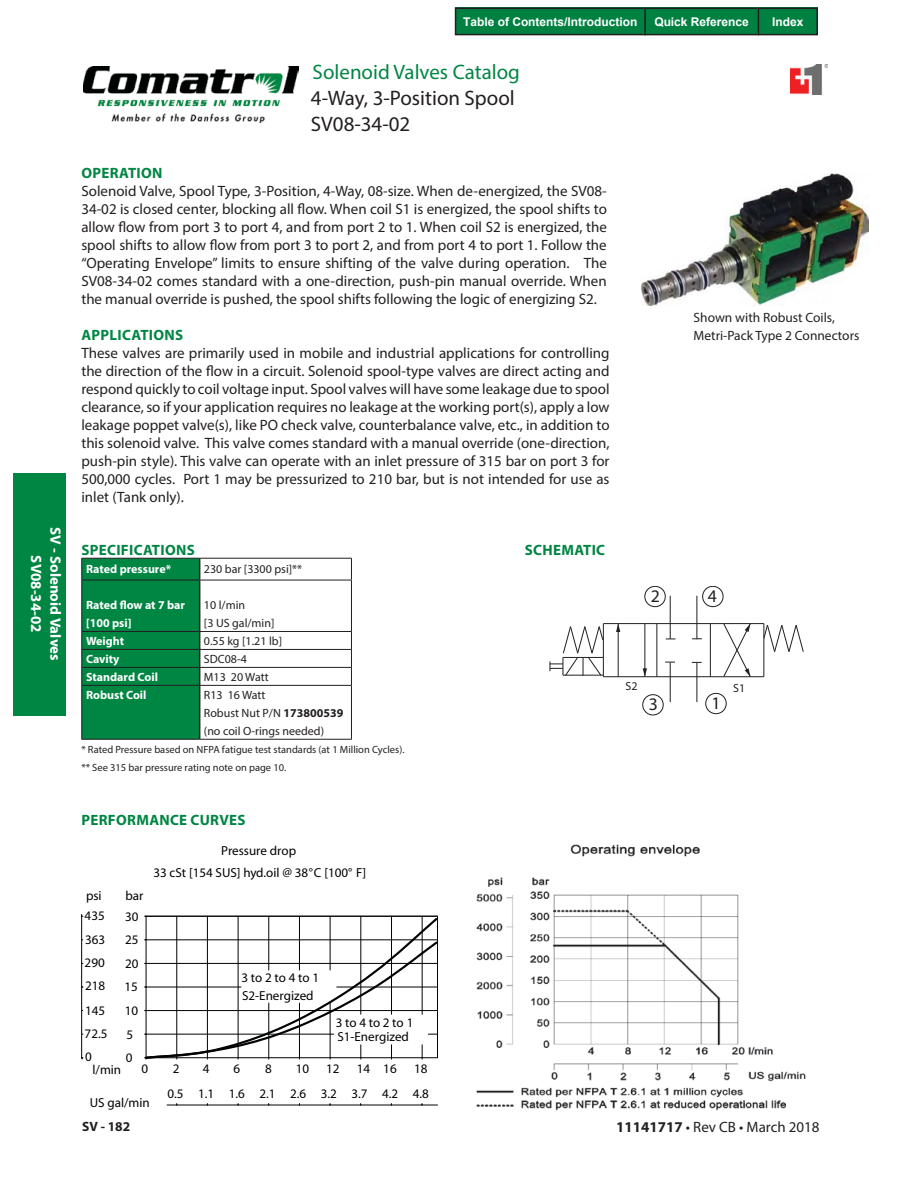
<style>
.page{position:relative;width:918px;height:1188px;background:#fff}
.page>*{position:absolute;margin:0;border:0;box-sizing:border-box;transform-origin:0 0}
.t1{font:21px "Myriad Pro";color:#231f20}
.t2{font:21px "Myriad Pro";color:#008643}
.t3{font:17.7px "Myriad Ringers";color:#231f20}
.t4{font:15px/18px "Myriad Pro";color:#231f20;text-align:justify}
.t5{font:700 15px "Myriad Pro";letter-spacing:.02em;color:#008643}
.t6{font:700 15px "Myriad Pro";color:#fff}
.t7{font:13.5px/18px "Myriad Pro";color:#231f20}
.t8{font:700 13.5px "Myriad Pro";color:#231f20}
.t9{font:13.05px/23px "Myriad";color:#010202}
.t10{font:12px/18px "Myriad Pro";color:#231f20}
.t11{font:700 12px/18px "Myriad Pro";color:#fff}
.t12{font:700 12px "Arial";color:#fff}
.t13{font:11.85px "Myriad";color:#231f20}
.t14{font:10.5px/18px "Myriad Pro";color:#231f20}
.s1{font-weight:700}
</style>
<div class="page">
<div style="left:13px;top:473px;width:53px;height:242px;background:#008643"></div>
<img style="left:83px;top:67px;width:215px;height:55px">
<img style="left:790px;top:65px;width:38px;height:30px">
<hr style="left:167px;top:1105px;width:271px;height:1px;background:#010202">
<hr style="left:81px;top:914px;width:1px;height:144px;background:#010202">
<svg style="left:144px;top:916px;width:294px;height:144px"></svg>
<svg style="left:723px;top:624px;width:28px;height:52px"></svg>
<hr style="left:710px;top:624px;width:1px;height:53px;background:#231f20">
<hr style="left:618px;top:624px;width:1px;height:53px;background:#231f20">
<svg style="left:616px;top:624px;width:4px;height:8px"></svg>
<hr style="left:645px;top:624px;width:1px;height:53px;background:#231f20">
<svg style="left:643px;top:668px;width:4px;height:8px"></svg>
<hr style="left:764px;top:624px;width:1px;height:53px;background:#231f20">
<hr style="left:657px;top:624px;width:1px;height:53px;background:#231f20">
<hr style="left:603px;top:624px;width:1px;height:53px;background:#231f20">
<hr style="left:603px;top:676px;width:161px;height:1px;background:#231f20">
<hr style="left:603px;top:623px;width:161px;height:1px;background:#231f20">
<svg style="left:763px;top:625px;width:41px;height:27px"></svg>
<hr style="left:670px;top:662px;width:1px;height:40px;background:#231f20">
<hr style="left:697px;top:662px;width:1px;height:40px;background:#231f20">
<hr style="left:670px;top:596px;width:1px;height:43px;background:#231f20">
<hr style="left:697px;top:596px;width:1px;height:43px;background:#231f20">
<div style="left:702px;top:586px;width:21px;height:21px;border:1px solid #231f20;border-radius:50%"></div>
<div style="left:645px;top:586px;width:21px;height:21px;border:1px solid #231f20;border-radius:50%"></div>
<div style="left:706px;top:693px;width:20px;height:21px;border:1px solid #231f20;border-radius:50%"></div>
<div style="left:643px;top:694px;width:20px;height:21px;border:1px solid #231f20;border-radius:50%"></div>
<svg style="left:550px;top:626px;width:53px;height:50px"></svg>
<hr style="left:200px;top:558px;width:152px;height:1px;background:#231f20">
<svg style="left:351px;top:559px;width:1px;height:21px"></svg>
<hr style="left:200px;top:580px;width:152px;height:1px;background:#231f20">
<hr style="left:351px;top:580px;width:1px;height:51px;background:#231f20">
<hr style="left:200px;top:631px;width:152px;height:1px;background:#231f20">
<hr style="left:200px;top:649px;width:152px;height:1px;background:#231f20">
<hr style="left:200px;top:667px;width:152px;height:1px;background:#231f20">
<svg style="left:351px;top:632px;width:1px;height:53px"></svg>
<hr style="left:200px;top:685px;width:152px;height:1px;background:#231f20">
<hr style="left:351px;top:686px;width:1px;height:53px;background:#231f20">
<hr style="left:200px;top:739px;width:152px;height:1px;background:#231f20">
<svg style="left:81px;top:558px;width:119px;height:181px;background:#018141"></svg>
<hr style="left:81px;top:685px;width:119px;height:1px;background:#231f20">
<hr style="left:81px;top:686px;width:1px;height:53px;background:#231f20">
<hr style="left:81px;top:739px;width:119px;height:1px;background:#231f20">
<img style="left:476px;top:844px;width:330px;height:267px">
<img style="left:641px;top:174px;width:227px;height:131px">
<div style="left:455px;top:8px;width:191px;height:27px;background:#008141"></div>
<div style="left:455px;top:8px;width:191px;height:27px;border:1px solid #231f20"></div>
<div style="left:644px;top:8px;width:115px;height:27px;background:#008141"></div>
<div style="left:644px;top:8px;width:115px;height:27px;border:1px solid #231f20"></div>
<div style="left:758px;top:8px;width:60px;height:27px;background:#008141"></div>
<div style="left:758px;top:8px;width:60px;height:27px;border:1px solid #231f20"></div>
<p class="t6" style="left:42px;top:555px;width:79px;rotate:90deg">SV08-34-02</p>
<p class="t6" style="left:61px;top:527px;width:135px;rotate:90deg">SV - Solenoid Valves</p>
<p class="t12" style="left:463px;top:15px;width:176px">Table of Contents/Introduction</p>
<p class="t12" style="left:654px;top:15px;width:96px">Quick Reference</p>
<p class="t12" style="left:772px;top:15px;width:33px">Index</p>
<h1 class="t2" style="left:313px;top:64px;width:209px">Solenoid Valves Catalog</h1>
<h1 class="t1" style="left:311px;top:90px;width:205px">4-Way, 3-Position Spool</h1>
<p class="t5" style="left:82px;top:167px;width:82px">OPERATION</p>
<h1 class="t1" style="left:311px;top:116px;width:101px">SV08-34-02</h1>
<p class="t4" style="left:81px;top:183px;width:527px">Solenoid Valve, Spool Type, 3-Position, 4-Way, 08-size. When de-energized, the SV08- 34-02 is closed center, blocking all flow. When coil S1 is energized, the spool shifts to allow flow from port 3 to port 4, and from port 2 to 1. When coil S2 is energized, the spool shifts to allow flow from port 3 to port 2, and from port 4 to port 1. Follow the “Operating Envelope” limits to ensure shifting of the valve during operation. The SV08-34-02 comes standard with a one-direction, push-pin manual override. When the manual override is pushed, the spool shifts following the logic of energizing S2.</p>
<p class="t5" style="left:82px;top:329px;width:103px">APPLICATIONS</p>
<p class="t4" style="left:81px;top:345px;width:530px">These valves are primarily used in mobile and industrial applications for controlling the direction of the flow in a circuit. Solenoid spool-type valves are direct acting and respond quickly to coil voltage input. Spool valves will have some leakage due to spool clearance, so if your application requires no leakage at the working port(s), apply a low leakage poppet valve(s), like PO check valve, counterbalance valve, etc., in addition to this solenoid valve. This valve comes standard with a manual override (one-direction, push-pin style). This valve can operate with an inlet pressure of 315 bar on port 3 for 500,000 cycles. Port 1 may be pressurized to 210 bar, but is not intended for use as inlet (Tank only).</p>
<p class="t5" style="left:82px;top:545px;width:115px">SPECIFICATIONS</p>
<p class="t5" style="left:525px;top:545px;width:82px">SCHEMATIC</p>
<p class="t11" style="left:86px;top:561px;width:87px">Rated pressure*</p>
<p class="t10" style="left:204px;top:561px;width:100px">230 bar [3300 psi]**</p>
<p class="t11" style="left:86px;top:597px;width:101px">Rated flow at 7 bar [100 psi]</p>
<p class="t10" style="left:204px;top:597px;width:72px">10 l/min<br>[3 US gal/min]</p>
<p class="t11" style="left:86px;top:633px;width:40px">Weight</p>
<p class="t10" style="left:204px;top:633px;width:80px">0.55 kg [1.21 lb]</p>
<p class="t11" style="left:86px;top:651px;width:35px">Cavity</p>
<p class="t10" style="left:204px;top:651px;width:44px">SDC08-4</p>
<p class="t11" style="left:86px;top:669px;width:74px">Standard Coil</p>
<p class="t10" style="left:204px;top:669px;width:66px">M13 20 Watt</p>
<p class="t11" style="left:86px;top:687px;width:62px">Robust Coil</p>
<p class="t10" style="left:204px;top:687px;width:141px">R13 16 Watt<br>Robust Nut P/N <span class="s1">173800539 </span>(no coil O-rings needed)</p>
<p class="t14" style="left:81px;top:741px;width:325px">* Rated Pressure based on NFPA fatigue test standards (at 1 Million Cycles). ** See 315 bar pressure rating note on page 10.</p>
<p class="t7" style="left:694px;top:309px;width:167px">Shown with Robust Coils,<br>Metri-Pack Type 2 Connectors</p>
<p class="t3" style="left:651px;top:586px;width:11px">2</p>
<p class="t3" style="left:708px;top:586px;width:11px">4</p>
<p class="t13" style="left:626px;top:681px;width:13px">S2</p>
<p class="t13" style="left:733px;top:683px;width:13px">S1</p>
<p class="t3" style="left:649px;top:694px;width:11px">3</p>
<p class="t3" style="left:711px;top:693px;width:11px">1</p>
<p class="t5" style="left:82px;top:814px;width:166px">PERFORMANCE CURVES</p>
<p class="t9" style="left:221px;top:840px;width:76px">Pressure drop</p>
<p class="t9" style="left:86px;top:885px;width:17px">psi</p>
<p class="t9" style="left:126px;top:885px;width:20px">bar</p>
<p class="t9" style="left:85px;top:905px;width:22px">435</p>
<p class="t9" style="left:125px;top:906px;width:15px">30</p>
<p class="t9" style="left:85px;top:929px;width:22px">363</p>
<p class="t9" style="left:125px;top:930px;width:15px">25</p>
<p class="t9" style="left:85px;top:953px;width:22px">290<br>218</p>
<p class="t9" style="left:125px;top:953px;width:15px">20</p>
<p class="t9" style="left:125px;top:977px;width:15px">15</p>
<p class="t9" style="left:85px;top:1000px;width:22px">145</p>
<p class="t9" style="left:125px;top:1001px;width:15px">10</p>
<p class="t9" style="left:85px;top:1023px;width:24px">72.5</p>
<p class="t9" style="left:126px;top:1024px;width:8px">5</p>
<p class="t9" style="left:85px;top:1046px;width:8px">0</p>
<p class="t9" style="left:126px;top:1047px;width:8px">0</p>
<p class="t9" style="left:153px;top:862px;width:214px">33 cSt [154 SUS] hyd.oil @ 38°C [100° F]</p>
<p class="t9" style="left:242px;top:971px;width:79px;line-height:17.1px">3 to 2 to 4 to 1<br>S2-Energized</p>
<p class="t9" style="left:336px;top:1017px;width:79px;line-height:13.5px">3 to 4 to 2 to 1<br>S1-Energized</p>
<p class="t9" style="left:92px;top:1059px;width:30px">l/min</p>
<p class="t9" style="left:141px;top:1059px;width:8px">0</p>
<p class="t9" style="left:173px;top:1059px;width:8px">2</p>
<p class="t9" style="left:90px;top:1092px;width:62px">US gal/min</p>
<p class="t8" style="left:82px;top:1122px;width:50px">SV - 182</p>
<p class="t9" style="left:168px;top:1083px;width:18px">0.5</p>
<p class="t9" style="left:203px;top:1059px;width:8px">4</p>
<p class="t9" style="left:296px;top:1059px;width:15px">10</p>
<p class="t9" style="left:357px;top:1059px;width:15px">14</p>
<p class="t9" style="left:414px;top:1059px;width:15px">18</p>
<p class="t9" style="left:233px;top:1059px;width:8px">6</p>
<p class="t9" style="left:265px;top:1059px;width:8px">8</p>
<p class="t9" style="left:326px;top:1059px;width:15px">12</p>
<p class="t9" style="left:383px;top:1059px;width:15px">16</p>
<p class="t9" style="left:198px;top:1083px;width:232px">1.1 1.6 2.1 2.6 3.2 3.7 4.2 4.8</p>
<p class="t4" style="left:616px;top:1119px;width:205px"><span class="s1">11141717</span> • Rev CB • March 2018</p>
</div>
